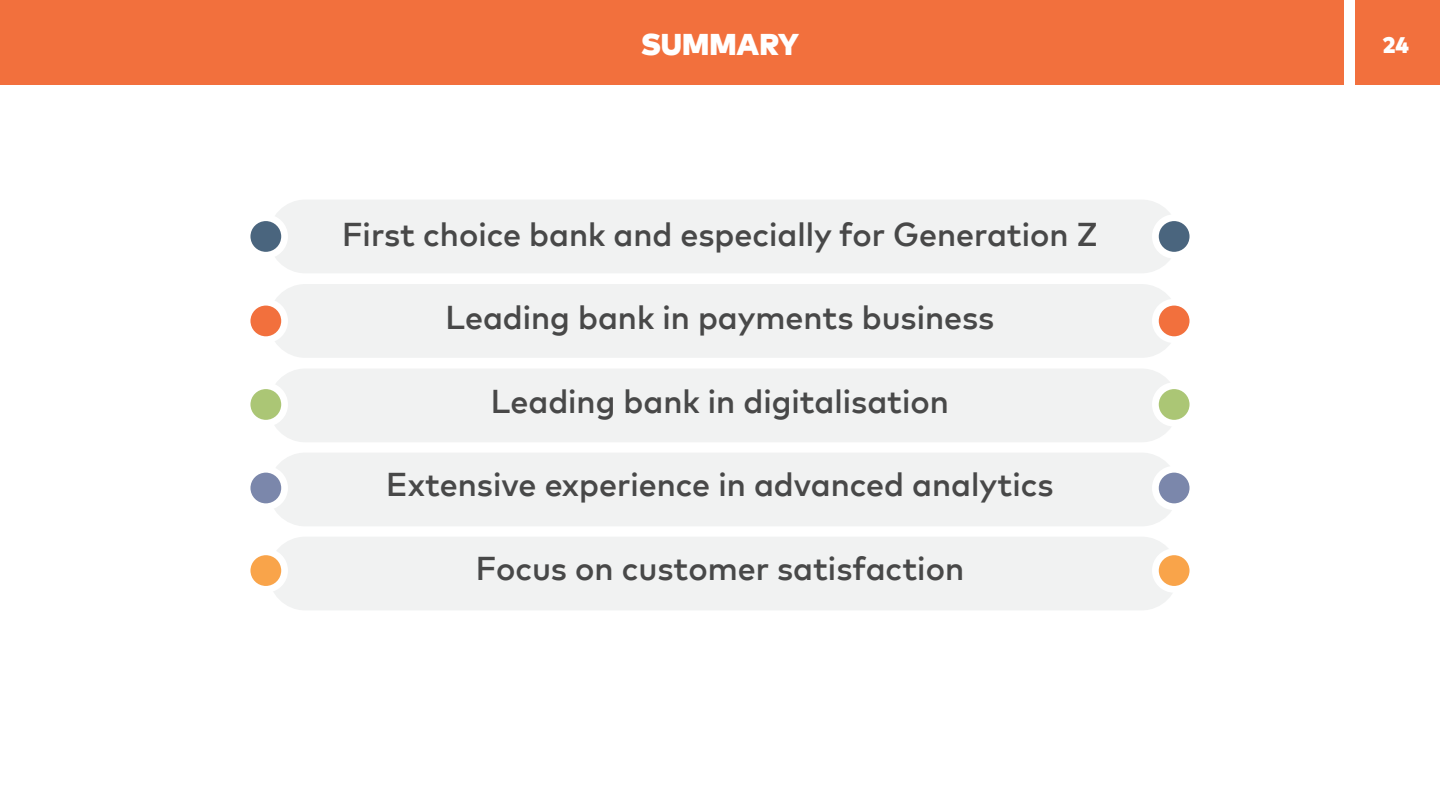
<style>
.page{position:relative;width:1440px;height:810px;background:#fff}
.page>*{position:absolute;margin:0;border:0;box-sizing:border-box;transform-origin:0 0}
.t1{font:600 32.25px "BOG2018";color:#484848}
.t2{font:900 30px "BOG2018";color:#fff}
.t3{font:900 22.5px "BOG2018";color:#fff}
</style>
<div class="page">
<div style="left:268px;top:200px;width:911px;height:73px;background:#f1f2f2;border-radius:37px"></div>
<div style="left:268px;top:284px;width:911px;height:74px;background:#f1f2f2;border-radius:37px"></div>
<div style="left:268px;top:369px;width:911px;height:73px;background:#f1f2f2;border-radius:37px"></div>
<div style="left:268px;top:453px;width:911px;height:73px;background:#f1f2f2;border-radius:37px"></div>
<div style="left:268px;top:537px;width:911px;height:73px;background:#f1f2f2;border-radius:37px"></div>
<svg style="left:247px;top:218px;width:38px;height:37px"></svg>
<div style="left:244px;top:214px;width:44px;height:45px;border:7px solid #fff;border-radius:50%"></div>
<div style="left:247px;top:302px;width:38px;height:38px;background:#f2703d;border-radius:50%"></div>
<div style="left:244px;top:299px;width:44px;height:44px;border:7px solid #fff;border-radius:50%"></div>
<div style="left:247px;top:386px;width:38px;height:37px;background:#abc675;border-radius:50%"></div>
<div style="left:244px;top:382px;width:44px;height:45px;border:7px solid #fff;border-radius:50%"></div>
<svg style="left:247px;top:469px;width:38px;height:38px"></svg>
<div style="left:244px;top:466px;width:44px;height:44px;border:7px solid #fff;border-radius:50%"></div>
<svg style="left:1155px;top:218px;width:38px;height:37px"></svg>
<div style="left:1152px;top:214px;width:44px;height:45px;border:7px solid #fff;border-radius:50%"></div>
<div style="left:1155px;top:302px;width:38px;height:38px;background:#f2703d;border-radius:50%"></div>
<div style="left:1152px;top:299px;width:44px;height:44px;border:7px solid #fff;border-radius:50%"></div>
<div style="left:1155px;top:386px;width:38px;height:37px;background:#abc675;border-radius:50%"></div>
<div style="left:1152px;top:382px;width:44px;height:45px;border:7px solid #fff;border-radius:50%"></div>
<svg style="left:1155px;top:469px;width:38px;height:38px"></svg>
<div style="left:1152px;top:466px;width:44px;height:44px;border:7px solid #fff;border-radius:50%"></div>
<svg style="left:247px;top:552px;width:38px;height:37px"></svg>
<div style="left:244px;top:548px;width:44px;height:45px;border:7px solid #fff;border-radius:50%"></div>
<svg style="left:1155px;top:552px;width:38px;height:37px"></svg>
<div style="left:1152px;top:548px;width:44px;height:45px;border:7px solid #fff;border-radius:50%"></div>
<div style="left:0;top:0;width:1343px;height:85px;background:#f2703d"></div>
<div style="left:1355px;top:0;width:85px;height:85px;background:#f2703d"></div>
<p class="t2" style="left:641px;top:22px;width:160px">SUMMARY</p>
<p class="t3" style="left:1382px;top:28px;width:28px">24</p>
<p class="t1" style="left:342px;top:211px;width:757px">First choice bank and especially for Generation Z</p>
<p class="t1" style="left:446px;top:295px;width:550px">Leading bank in payments business</p>
<p class="t1" style="left:491px;top:378px;width:460px">Leading bank in digitalisation</p>
<p class="t1" style="left:386px;top:462px;width:669px">Extensive experience in advanced analytics</p>
<p class="t1" style="left:476px;top:545px;width:490px">Focus on customer satisfaction</p>
</div>
